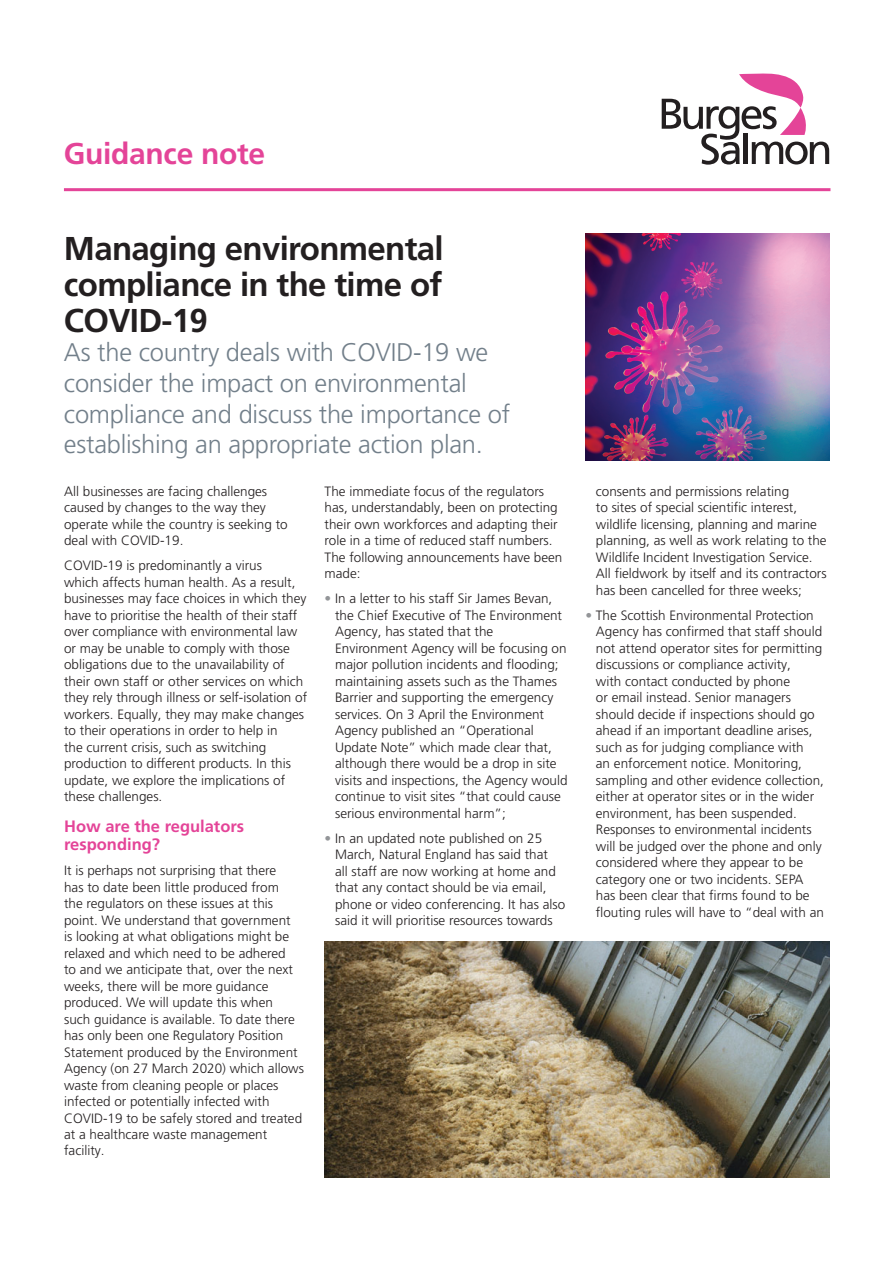
<style>
.page{position:relative;width:893px;height:1263px;background:#fff}
.page>*{position:absolute;margin:0;border:0;box-sizing:border-box;transform-origin:0 0}
.t1{font:700 33px/36px "Frutiger LT Pro";letter-spacing:-.02em;color:#231f20;text-align:justify}
.t2{font:700 30px "Frutiger LT Pro";letter-spacing:-.01em;color:#e44498}
.t3{font:300 25.5px/30.6px "Frutiger LT Pro";letter-spacing:-.01em;color:#727f8a}
.t4{font:700 16.5px/18px "Frutiger LT Pro";color:#e44498}
.t5{font:300 13.5px/16.5px "Frutiger LT Pro";color:#231f20}
.s1{color:#939598}
</style>
<div class="page">
<img style="left:585px;top:233px;width:244px;height:227px">
<hr style="left:64px;top:188px;width:766px;height:3px;background:#e44498">
<img style="left:325px;top:941px;width:504px;height:237px">
<svg style="left:662px;top:74px;width:167px;height:91px"></svg>
<h2 class="t2" style="left:64px;top:136px;width:203px">Guidance note</h2>
<h1 class="t1" style="left:64px;top:231px;width:381px">Managing environmental compliance in the time of COVID-19</h1>
<h3 class="t3" style="left:64px;top:337px;width:448px">As the country deals with COVID-19 we consider the impact on environmental compliance and discuss the importance of establishing an appropriate action plan.</h3>
<p class="t5" style="left:64px;top:483px;width:225px">All businesses are facing challenges caused by changes to the way they operate while the country is seeking to deal with COVID-19.</p>
<p class="t5" style="left:64px;top:557px;width:245px">COVID-19 is predominantly a virus<br>which affects human health. As a result, businesses may face choices in which they have to prioritise the health of their staff over compliance with environmental law or may be unable to comply with those obligations due to the unavailability of their own staff or other services on which they rely through illness or self-isolation of workers. Equally, they may make changes to their operations in order to help in<br>the current crisis, such as switching production to different products. In this update, we explore the implications of these challenges.</p>
<p class="t4" style="left:64px;top:817px;width:182px">How are the regulators responding?</p>
<p class="t5" style="left:64px;top:862px;width:241px">It is perhaps not surprising that there<br>has to date been little produced from<br>the regulators on these issues at this point. We understand that government<br>is looking at what obligations might be relaxed and which need to be adhered<br>to and we anticipate that, over the next weeks, there will be more guidance produced. We will update this when<br>such guidance is available. To date there has only been one Regulatory Position Statement produced by the Environment Agency (on 27 March 2020) which allows waste from cleaning people or places infected or potentially infected with COVID-19 to be safely stored and treated at a healthcare waste management facility.</p>
<p class="t5" style="left:325px;top:483px;width:239px">The immediate focus of the regulators has, understandably, been on protecting their own workforces and adapting their role in a time of reduced staff numbers.<br>The following announcements have been made:</p>
<p class="t5" style="left:335px;top:590px;width:234px;text-indent:-11px"><span class="s1">•</span> In a letter to his staff Sir James Bevan, the Chief Executive of The Environment Agency, has stated that the Environment Agency will be focusing on major pollution incidents and flooding; maintaining assets such as the Thames Barrier and supporting the emergency services. On 3 April the Environment Agency published an “Operational Update Note” which made clear that, although there would be a drop in site visits and inspections, the Agency would continue to visit sites “that could cause serious environmental harm”;</p>
<p class="t5" style="left:335px;top:830px;width:232px;text-indent:-11px"><span class="s1">•</span> In an updated note published on 25<br>March, Natural England has said that<br>all staff are now working at home and that any contact should be via email, phone or video conferencing. It has also said it will prioritise resources towards</p>
<p class="t5" style="left:596px;top:483px;width:232px">consents and permissions relating<br>to sites of special scientific interest, wildlife licensing, planning and marine planning, as well as work relating to the Wildlife Incident Investigation Service.<br>All fieldwork by itself and its contractors has been cancelled for three weeks;</p>
<p class="t5" style="left:596px;top:607px;width:230px;text-indent:-11px"><span class="s1">•</span> The Scottish Environmental Protection Agency has confirmed that staff should not attend operator sites for permitting discussions or compliance activity,<br>with contact conducted by phone<br>or email instead. Senior managers should decide if inspections should go ahead if an important deadline arises, such as for judging compliance with<br>an enforcement notice. Monitoring, sampling and other evidence collection, either at operator sites or in the wider environment, has been suspended.<br>Responses to environmental incidents will be judged over the phone and only considered where they appear to be category one or two incidents. SEPA has been clear that firms found to be flouting rules will have to “deal with an</p>
</div>
